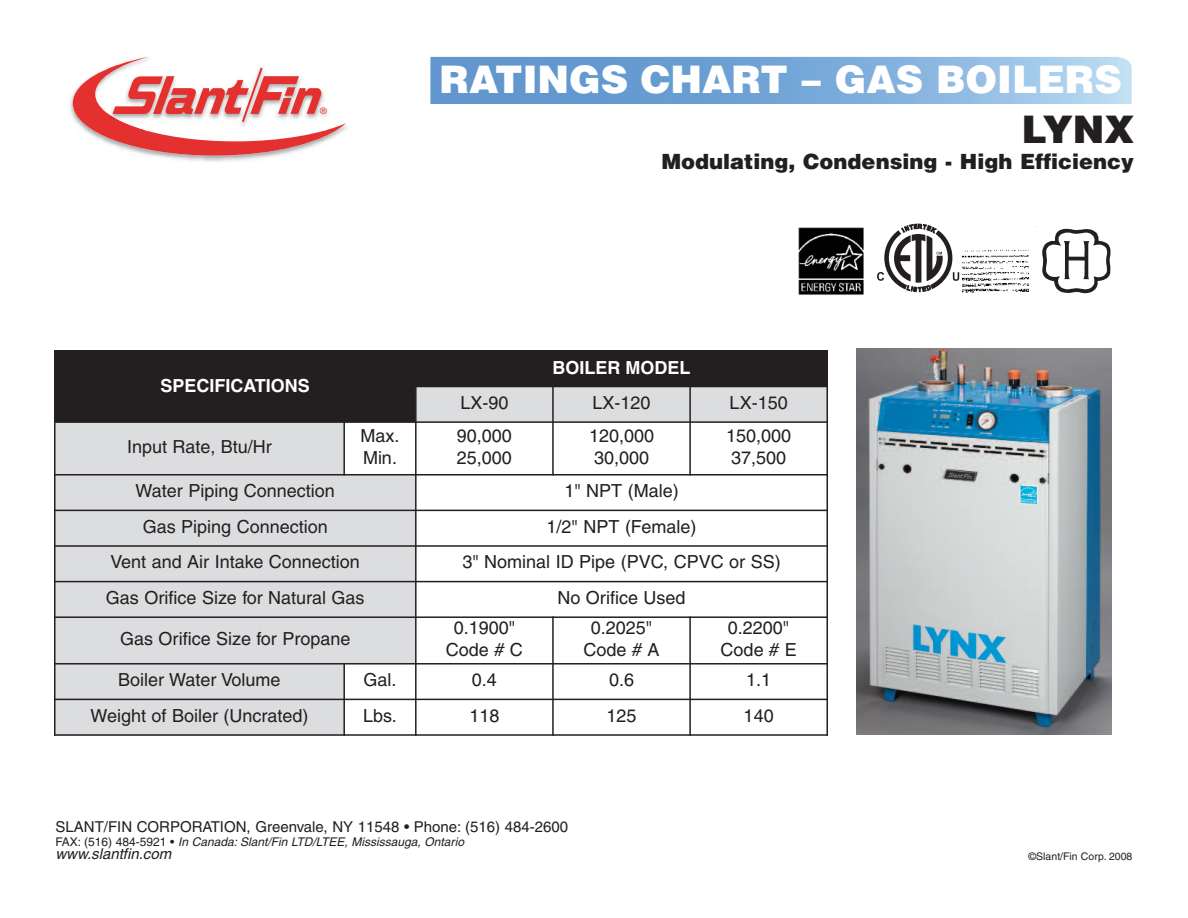
<style>
.page{position:relative;width:1188px;height:918px;background:#fff}
.page>*{position:absolute;margin:0;border:0;box-sizing:border-box;transform-origin:0 0}
.t1{font:900 37.95px "Helvetica";color:#fff}
.t2{font:900 37.95px "Helvetica";color:#231f20}
.t3{font:900 21px "Helvetica";color:#231f20}
.t4{font:18px/21.6px "Helvetica";color:#231f20}
.t5{font:700 18px "Helvetica";color:#fff}
.t6{font:15px "Helvetica";color:#231f20}
.t7{font:italic 15px "Helvetica";color:#231f20}
.t8{font:italic 12px "Helvetica";color:#231f20}
.t9{font:10.5px "Helvetica";color:#231f20}
.t10{font:9px "Helvetica";color:#e43130}
.s1{font-style:normal}
</style>
<div class="page">
<img style="left:430px;top:57px;width:702px;height:46px">
<img style="left:70px;top:56px;width:277px;height:106px">
<svg style="left:73px;top:57px;width:273px;height:99px"></svg>
<img style="left:1042px;top:228px;width:69px;height:66px">
<img style="left:962px;top:249px;width:67px;height:44px">
<img style="left:798px;top:227px;width:66px;height:68px">
<svg style="left:877px;top:224px;width:82px;height:68px"></svg>
<div style="left:54px;top:350px;width:362px;height:72px;background:#231f20"></div>
<div style="left:416px;top:350px;width:411px;height:37px;background:#231f20"></div>
<div style="left:416px;top:387px;width:137px;height:35px;background:#dcdddf"></div>
<div style="left:553px;top:387px;width:137px;height:35px;background:#dcdddf"></div>
<div style="left:690px;top:387px;width:138px;height:35px;background:#dcdddf"></div>
<div style="left:54px;top:422px;width:290px;height:53px;background:#dcdddf"></div>
<div style="left:54px;top:475px;width:362px;height:35px;background:#dcdddf"></div>
<div style="left:54px;top:510px;width:362px;height:36px;background:#dcdddf"></div>
<div style="left:54px;top:546px;width:362px;height:36px;background:#dcdddf"></div>
<div style="left:54px;top:582px;width:362px;height:35px;background:#dcdddf"></div>
<div style="left:54px;top:617px;width:362px;height:47px;background:#dcdddf"></div>
<div style="left:54px;top:664px;width:290px;height:35px;background:#dcdddf"></div>
<div style="left:54px;top:699px;width:290px;height:37px;background:#dcdddf"></div>
<hr style="left:54px;top:350px;width:2px;height:386px;background:#231f20">
<hr style="left:343px;top:421px;width:2px;height:55px;background:#231f20">
<hr style="left:343px;top:663px;width:2px;height:73px;background:#231f20">
<hr style="left:415px;top:350px;width:2px;height:386px;background:#231f20">
<hr style="left:552px;top:386px;width:2px;height:90px;background:#231f20">
<hr style="left:552px;top:616px;width:2px;height:120px;background:#231f20">
<hr style="left:689px;top:386px;width:2px;height:90px;background:#231f20">
<hr style="left:689px;top:616px;width:2px;height:120px;background:#231f20">
<hr style="left:826px;top:350px;width:2px;height:386px;background:#231f20">
<hr style="left:54px;top:421px;width:774px;height:2px;background:#231f20">
<hr style="left:54px;top:474px;width:774px;height:2px;background:#231f20">
<hr style="left:54px;top:510px;width:774px;height:1px;background:#231f20">
<hr style="left:54px;top:545px;width:774px;height:2px;background:#231f20">
<hr style="left:54px;top:581px;width:774px;height:1px;background:#231f20">
<hr style="left:54px;top:616px;width:774px;height:2px;background:#231f20">
<hr style="left:54px;top:663px;width:774px;height:2px;background:#231f20">
<hr style="left:54px;top:699px;width:774px;height:1px;background:#231f20">
<hr style="left:54px;top:734px;width:774px;height:2px;background:#231f20">
<img style="left:856px;top:348px;width:256px;height:386px">
<p class="t10" style="left:320px;top:106px;width:8px">®</p>
<p class="t5" style="left:161px;top:375px;width:151px">SPECIFICATIONS</p>
<h1 class="t1" style="left:440px;top:58px;width:684px">RATINGS CHART – GAS BOILERS</h1>
<h1 class="t2" style="left:1021px;top:108px;width:114px">LYNX</h1>
<p class="t3" style="left:661px;top:149px;width:474px">Modulating, Condensing - High Efficiency</p>
<p class="t5" style="left:553px;top:357px;width:139px">BOILER MODEL</p>
<p class="t4" style="left:460px;top:392px;width:50px">LX-90</p>
<p class="t4" style="left:593px;top:392px;width:60px">LX-120</p>
<p class="t4" style="left:730px;top:392px;width:60px">LX-150</p>
<p class="t4" style="left:127px;top:436px;width:146px">Input Rate, Btu/Hr</p>
<p class="t4" style="left:361px;top:425px;width:41px">Max.<br>Min.</p>
<p class="t4" style="left:457px;top:425px;width:57px">90,000<br>25,000</p>
<p class="t4" style="left:589px;top:425px;width:67px">120,000<br>30,000</p>
<p class="t4" style="left:726px;top:425px;width:67px">150,000<br>37,500</p>
<p class="t4" style="left:136px;top:480px;width:201px">Water Piping Connection</p>
<p class="t4" style="left:564px;top:480px;width:116px">1" NPT (Male)</p>
<p class="t4" style="left:143px;top:516px;width:187px">Gas Piping Connection</p>
<p class="t4" style="left:547px;top:516px;width:151px">1/2" NPT (Female)</p>
<p class="t4" style="left:111px;top:551px;width:251px">Vent and Air Intake Connection</p>
<p class="t4" style="left:462px;top:551px;width:320px">3" Nominal ID Pipe (PVC, CPVC or SS)</p>
<p class="t4" style="left:106px;top:587px;width:260px">Gas Orifice Size for Natural Gas</p>
<p class="t4" style="left:557px;top:587px;width:130px">No Orifice Used</p>
<p class="t4" style="left:120px;top:628px;width:232px">Gas Orifice Size for Propane</p>
<p class="t4" style="left:446px;top:617px;width:79px;text-align:center">0.1900"<br>Code # C</p>
<p class="t4" style="left:584px;top:617px;width:78px;text-align:center">0.2025"<br>Code # A</p>
<p class="t4" style="left:721px;top:617px;width:78px;text-align:center">0.2200"<br>Code # E</p>
<p class="t4" style="left:118px;top:669px;width:164px">Boiler Water Volume</p>
<p class="t4" style="left:364px;top:669px;width:35px">Gal.</p>
<p class="t4" style="left:472px;top:669px;width:27px">0.4</p>
<p class="t4" style="left:609px;top:669px;width:27px">0.6</p>
<p class="t4" style="left:746px;top:669px;width:27px">1.1</p>
<p class="t4" style="left:91px;top:705px;width:219px">Weight of Boiler (Uncrated)</p>
<p class="t4" style="left:363px;top:705px;width:35px">Lbs.</p>
<p class="t4" style="left:469px;top:705px;width:32px">118</p>
<p class="t4" style="left:607px;top:705px;width:32px">125</p>
<p class="t4" style="left:744px;top:705px;width:32px">140</p>
<p class="t6" style="left:56px;top:818px;width:514px">SLANT/FIN CORPORATION, Greenvale, NY 11548 • Phone: (516) 484-2600</p>
<p class="t8" style="left:56px;top:835px;width:410px"><span class="s1">FAX: (516) 484-5921 •</span> In Canada: Slant/Fin LTD/LTEE, Mississauga, Ontario</p>
<p class="t7" style="left:56px;top:845px;width:117px">www.slantfin.com</p>
<p class="t9" style="left:1029px;top:851px;width:105px">©Slant/Fin Corp. 2008</p>
</div>
